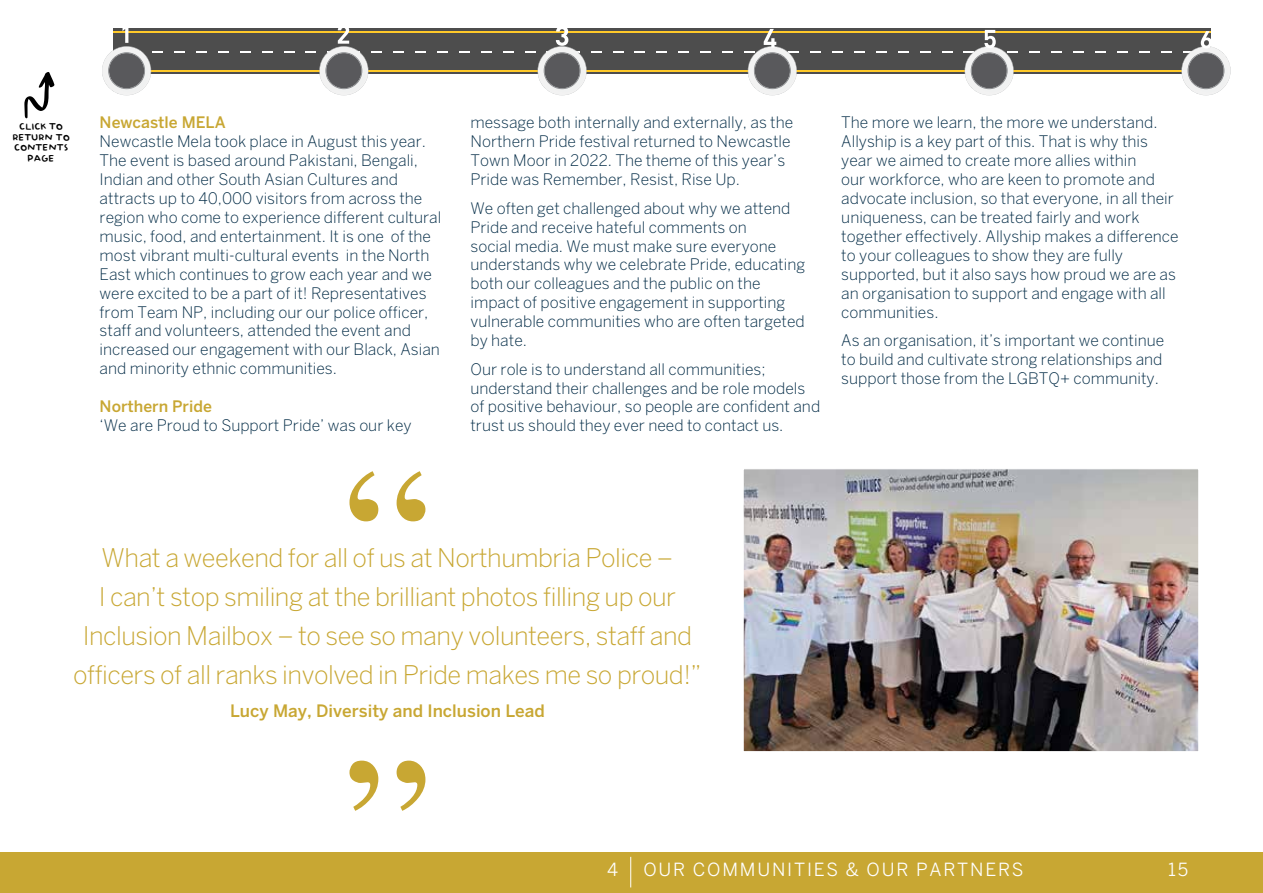
<style>
.page{position:relative;width:1263px;height:893px;background:#fff}
.page>*{position:absolute;margin:0;border:0;box-sizing:border-box;transform-origin:0 0}
.t1{font:300 25.5px/39px "Benton Sans";letter-spacing:-.02em;color:#c8a733;text-align:center}
.t2{font:18px "Benton Sans";letter-spacing:.1em;color:#fff}
.t3{font:500 16.95px "Benton Sans";color:#c8a733}
.t4{font:300 15.75px/18.9px "Benton Sans";color:#002a45}
.t5{font:500 15.75px "Benton Sans";color:#c8a733}
.t6{font:11.25px/10.5px "Baby Doll";color:#000;text-align:center}
</style>
<div class="page">
<svg style="left:349px;top:471px;width:76px;height:50px"></svg>
<svg style="left:349px;top:761px;width:76px;height:50px"></svg>
<img style="left:744px;top:470px;width:453px;height:280px">
<div style="left:742px;top:468px;width:457px;height:284px;border:1px solid #fff"></div>
<div style="left:0;top:853px;width:1263px;height:40px;background:#c8a733"></div>
<hr style="left:630px;top:857px;width:1px;height:30px;background:#fff">
<svg style="left:24px;top:72px;width:30px;height:47px"></svg>
<div style="left:114px;top:29px;width:219px;height:45px;background:#4d4d4d"></div>
<hr style="left:114px;top:31px;width:219px;height:1px;background:#ffc929">
<hr style="left:114px;top:71px;width:219px;height:1px;background:#ffc929">
<div style="left:333px;top:29px;width:219px;height:45px;background:#4d4d4d"></div>
<hr style="left:333px;top:31px;width:219px;height:1px;background:#ffc929">
<hr style="left:333px;top:71px;width:219px;height:1px;background:#ffc929">
<div style="left:552px;top:29px;width:219px;height:45px;background:#4d4d4d"></div>
<hr style="left:552px;top:31px;width:219px;height:1px;background:#ffc929">
<hr style="left:552px;top:71px;width:219px;height:1px;background:#ffc929">
<div style="left:771px;top:29px;width:220px;height:45px;background:#4d4d4d"></div>
<hr style="left:771px;top:31px;width:220px;height:1px;background:#ffc929">
<hr style="left:771px;top:71px;width:220px;height:1px;background:#ffc929">
<div style="left:991px;top:29px;width:219px;height:45px;background:#4d4d4d"></div>
<hr style="left:991px;top:31px;width:219px;height:1px;background:#ffc929">
<hr style="left:991px;top:71px;width:219px;height:1px;background:#ffc929">
<svg style="left:102px;top:28px;width:61px;height:67px"></svg>
<svg style="left:305px;top:28px;width:77px;height:67px"></svg>
<svg style="left:525px;top:28px;width:77px;height:67px"></svg>
<svg style="left:744px;top:29px;width:55px;height:66px"></svg>
<svg style="left:963px;top:30px;width:55px;height:65px"></svg>
<svg style="left:1181px;top:31px;width:49px;height:64px"></svg>
<p class="t6" style="left:13px;top:122px;width:59px">CLICK TO<br>RETURN TO<br>CONTENTS<br>PAGE</p>
<p class="t5" style="left:100px;top:113px;width:128px">Newcastle MELA</p>
<p class="t4" style="left:100px;top:132px;width:343px">Newcastle Mela took place in August this year.<br>The event is based around Pakistani, Bengali, Indian and other South Asian Cultures and attracts up to 40,000 visitors from across the region who come to experience different cultural music, food, and entertainment. It is one of the most vibrant multi-cultural events in the North East which continues to grow each year and we were excited to be a part of it! Representatives from Team NP, including our our police officer, staff and volunteers, attended the event and increased our engagement with our Black, Asian and minority ethnic communities.</p>
<p class="t5" style="left:100px;top:397px;width:114px">Northern Pride</p>
<p class="t4" style="left:100px;top:416px;width:313px">‘We are Proud to Support Pride’ was our key</p>
<p class="t4" style="left:470px;top:113px;width:324px">message both internally and externally, as the Northern Pride festival returned to Newcastle Town Moor in 2022. The theme of this year’s Pride was Remember, Resist, Rise Up.</p>
<p class="t4" style="left:470px;top:198px;width:336px">We often get challenged about why we attend Pride and receive hateful comments on<br>social media. We must make sure everyone understands why we celebrate Pride, educating both our colleagues and the public on the impact of positive engagement in supporting vulnerable communities who are often targeted by hate.</p>
<p class="t4" style="left:470px;top:359px;width:351px">Our role is to understand all communities; understand their challenges and be role models of positive behaviour, so people are confident and trust us should they ever need to contact us.</p>
<p class="t4" style="left:841px;top:113px;width:339px">The more we learn, the more we understand.<br>Allyship is a key part of this. That is why this year we aimed to create more allies within<br>our workforce, who are keen to promote and advocate inclusion, so that everyone, in all their uniqueness, can be treated fairly and work together effectively. Allyship makes a difference to your colleagues to show they are fully supported, but it also says how proud we are as an organisation to support and engage with all communities.</p>
<p class="t4" style="left:841px;top:331px;width:324px;text-align:justify">As an organisation, it’s important we continue to build and cultivate strong relationships and support those from the LGBTQ+ community.</p>
<h1 class="t1" style="left:73px;top:538px;width:630px">What a weekend for all of us at Northumbria Police –<br>I can’t stop smiling at the brilliant photos filling up our Inclusion Mailbox – to see so many volunteers, staff and officers of all ranks involved in Pride makes me so proud!”</h1>
<p class="t3" style="left:230px;top:701px;width:316px">Lucy May, Diversity and Inclusion Lead</p>
<p class="t2" style="left:643px;top:858px;width:382px">OUR COMMUNITIES &amp; OUR PARTNERS</p>
<p class="t2" style="left:607px;top:858px;width:12px">4</p>
<p class="t2" style="left:1168px;top:858px;width:22px">15</p>
</div>
